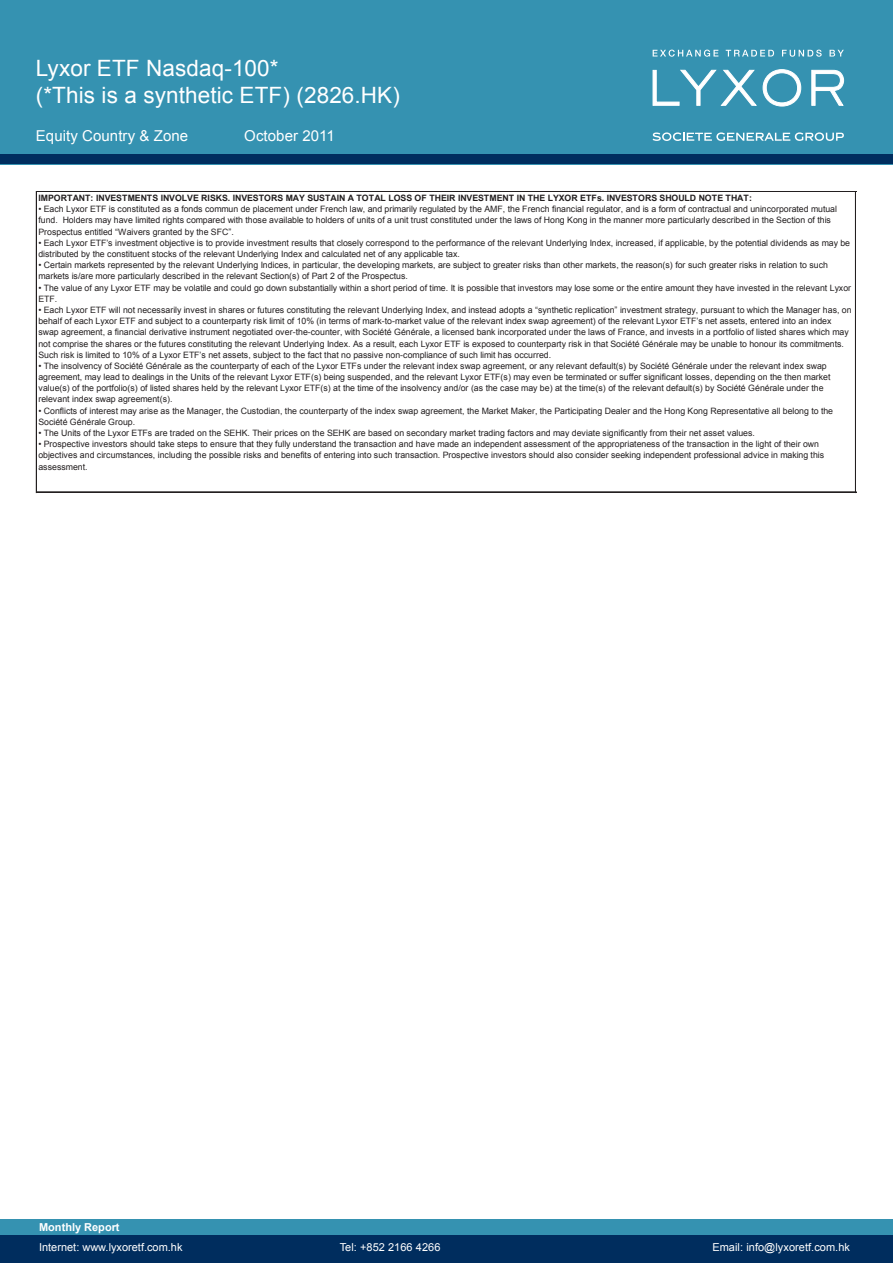
<style>
.page{position:relative;width:893px;height:1263px;background:#fff}
.page>*{position:absolute;margin:0;border:0;box-sizing:border-box;transform-origin:0 0}
.t1{font:22.5px/27px "Arial";letter-spacing:.005em;color:#fff}
.t2{font:21.75px/27.2px "Arial";color:#fff}
.t3{font:15px "Arial";letter-spacing:.005em;color:#fff}
.t4{font:10.95px "Arial";letter-spacing:.005em;color:#fff}
.t5{font:700 10.95px "Arial";color:#fff}
.t6{font:700 10.8px "Arial";letter-spacing:-.005em;color:#fff}
.t7{font:8.7px/11.2px "Arial";color:#231f20}
.t8{font:8.7px/11.2px "Arial";color:#231f20}
.t9{font:700 8.7px "Arial";letter-spacing:-.005em;color:#231f20}
</style>
<div class="page">
<div style="left:0;top:0;width:893px;height:164px;background:#3592b1"></div>
<div style="left:0;top:155px;width:893px;height:9px;background:#002d5e"></div>
<svg style="left:653px;top:50px;width:65px;height:7px"></svg>
<svg style="left:726px;top:50px;width:48px;height:7px"></svg>
<svg style="left:782px;top:50px;width:40px;height:7px"></svg>
<svg style="left:829px;top:50px;width:15px;height:7px"></svg>
<svg style="left:653px;top:132px;width:191px;height:9px"></svg>
<svg style="left:652px;top:69px;width:150px;height:38px"></svg>
<svg style="left:811px;top:70px;width:33px;height:36px"></svg>
<hr style="left:36px;top:191px;width:1px;height:302px;background:#231f20">
<hr style="left:855px;top:192px;width:1px;height:301px;background:#231f20">
<hr style="left:37px;top:191px;width:819px;height:1px;background:#231f20">
<hr style="left:37px;top:492px;width:819px;height:1px;background:#231f20">
<div style="left:0;top:1219px;width:893px;height:16px;background:#3592b1"></div>
<div style="left:0;top:1235px;width:893px;height:28px;background:#002d5e"></div>
<h2 class="t2" style="left:40px;top:50px;width:357px">Lyxor ETF Nasdaq-100*<br>(*This is a synthetic ETF) (2826.HK)</h2>
<h1 class="t1" style="left:36px;top:55px;width:366px">Lyxor ETF Nasdaq-100*<br>(*This is a synthetic ETF) (2826.HK)</h1>
<h3 class="t3" style="left:36px;top:126px;width:154px">Equity Country &amp; Zone</h3>
<h3 class="t3" style="left:244px;top:126px;width:92px">October 2011</h3>
<p class="t9" style="left:38px;top:192px;width:715px">IMPORTANT: INVESTMENTS INVOLVE RISKS. INVESTORS MAY SUSTAIN A TOTAL LOSS OF THEIR INVESTMENT IN THE LYXOR ETFs. INVESTORS SHOULD NOTE THAT:</p>
<p class="t7" style="left:38px;top:204px;width:800px">• Each Lyxor ETF is constituted as a fonds commun de placement under French law, and primarily regulated by the AMF, the French financial regulator, and is a form of contractual and unincorporated mutual</p>
<p class="t8" style="left:38px;top:215px;width:794px">fund. Holders may have limited rights compared with those available to holders of units of a unit trust constituted under the laws of Hong Kong in the manner more particularly described in the Section of this</p>
<p class="t7" style="left:38px;top:226px;width:197px">Prospectus entitled “Waivers granted by the SFC”.</p>
<p class="t7" style="left:38px;top:237px;width:813px">• Each Lyxor ETF’s investment objective is to provide investment results that closely correspond to the performance of the relevant Underlying Index, increased, if applicable, by the potential dividends as may be</p>
<p class="t8" style="left:38px;top:248px;width:423px">distributed by the constituent stocks of the relevant Underlying Index and calculated net of any applicable tax.</p>
<p class="t7" style="left:38px;top:260px;width:791px">• Certain markets represented by the relevant Underlying Indices, in particular, the developing markets, are subject to greater risks than other markets, the reason(s) for such greater risks in relation to such</p>
<p class="t8" style="left:38px;top:271px;width:371px">markets is/are more particularly described in the relevant Section(s) of Part 2 of the Prospectus.</p>
<p class="t7" style="left:38px;top:282px;width:814px">• The value of any Lyxor ETF may be volatile and could go down substantially within a short period of time. It is possible that investors may lose some or the entire amount they have invested in the relevant Lyxor</p>
<p class="t8" style="left:38px;top:293px;width:20px">ETF.</p>
<p class="t7" style="left:38px;top:304px;width:815px">• Each Lyxor ETF will not necessarily invest in shares or futures constituting the relevant Underlying Index, and instead adopts a “synthetic replication” investment strategy, pursuant to which the Manager has, on behalf of each Lyxor ETF and subject to a counterparty risk limit of 10% (in terms of mark-to-market value of the relevant index swap agreement) of the relevant Lyxor ETF’s net assets, entered into an index</p>
<p class="t8" style="left:38px;top:327px;width:812px">swap agreement, a financial derivative instrument negotiated over-the-counter, with Société Générale, a licensed bank incorporated under the laws of France, and invests in a portfolio of listed shares which may not comprise the shares or the futures constituting the relevant Underlying Index. As a result, each Lyxor ETF is exposed to counterparty risk in that Société Générale may be unable to honour its commitments.</p>
<p class="t7" style="left:38px;top:349px;width:514px">Such risk is limited to 10% of a Lyxor ETF’s net assets, subject to the fact that no passive non-compliance of such limit has occurred.</p>
<p class="t7" style="left:38px;top:360px;width:790px">• The insolvency of Société Générale as the counterparty of each of the Lyxor ETFs under the relevant index swap agreement, or any relevant default(s) by Société Générale under the relevant index swap</p>
<p class="t8" style="left:38px;top:371px;width:793px">agreement, may lead to dealings in the Units of the relevant Lyxor ETF(s) being suspended, and the relevant Lyxor ETF(s) may even be terminated or suffer significant losses, depending on the then market value(s) of the portfolio(s) of listed shares held by the relevant Lyxor ETF(s) at the time of the insolvency and/or (as the case may be) at the time(s) of the relevant default(s) by Société Générale under the relevant index swap agreement(s).</p>
<p class="t7" style="left:38px;top:405px;width:796px">• Conflicts of interest may arise as the Manager, the Custodian, the counterparty of the index swap agreement, the Market Maker, the Participating Dealer and the Hong Kong Representative all belong to the</p>
<p class="t8" style="left:38px;top:416px;width:98px">Société Générale Group.</p>
<p class="t7" style="left:38px;top:427px;width:718px">• The Units of the Lyxor ETFs are traded on the SEHK. Their prices on the SEHK are based on secondary market trading factors and may deviate significantly from their net asset values.</p>
<p class="t7" style="left:38px;top:439px;width:782px">• Prospective investors should take steps to ensure that they fully understand the transaction and have made an independent assessment of the appropriateness of the transaction in the light of their own</p>
<p class="t8" style="left:38px;top:450px;width:787px">objectives and circumstances, including the possible risks and benefits of entering into such transaction. Prospective investors should also consider seeking independent professional advice in making this assessment.</p>
<p class="t5" style="left:39px;top:1220px;width:82px">Monthly Report</p>
<p class="t4" style="left:39px;top:1240px;width:145px">Internet: www.lyxoretf.com.hk</p>
<p class="t4" style="left:340px;top:1240px;width:102px">Tel: +852 2166 4266</p>
<p class="t4" style="left:712px;top:1240px;width:139px">Email: info@lyxoretf.com.hk</p>
<p class="t6" style="left:39px;top:1244px;width:80px">Monthly Report</p>
</div>
